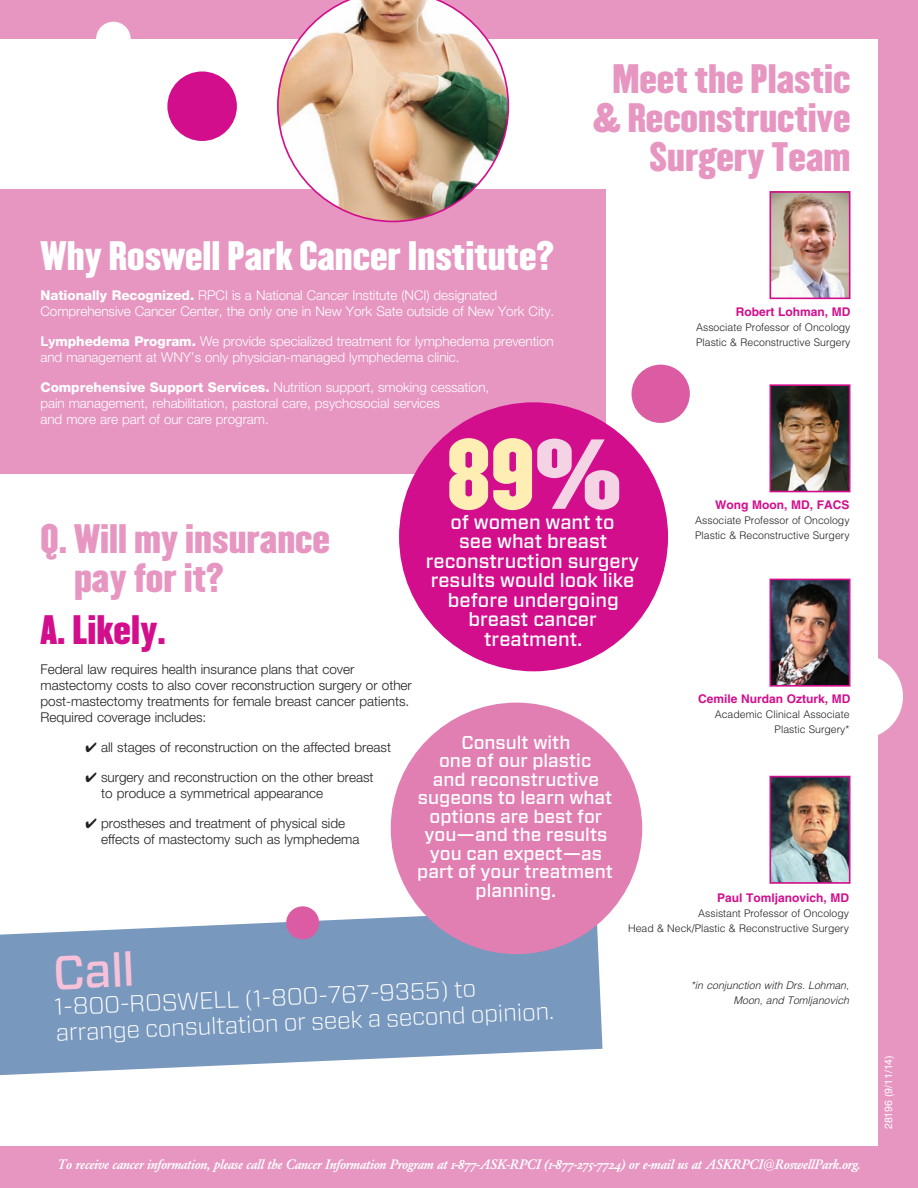
<style>
.page{position:relative;width:918px;height:1188px;background:#e696c1}
.page>*{position:absolute;margin:0;border:0;box-sizing:border-box;transform-origin:0 0}
.t1{font:86.7px "Champion HTF Welterweight";color:#ffeeb4}
.t2{font:500 48px "Forza";color:#f7c1d9}
.t3{font:36px/39px "Champion HTF Welterweight";color:#e696c1;text-align:right}
.t4{font:36px "Champion HTF Welterweight";color:#fff}
.t5{font:36px "Champion HTF Welterweight";color:#d20e8c}
.t6{font:300 23.7px/26px "Forza";color:#fff}
.t7{font:500 19.5px/19.5px "Forza";color:#fff;text-align:center}
.t8{font:500 18.6px/18.6px "Forza";color:#fff;text-align:center}
.t9{font:300 13.5px/16.2px "Helvetica Neue";letter-spacing:-.005em;color:#fff}
.t10{font:300 13.5px/16.2px "Helvetica Neue";color:#231f20}
.t11{font:13.5px "Garamond BE Medium Italic Os F";letter-spacing:-.025em;color:#fff}
.t12{font:700 12px "Helvetica";color:#d20e8c}
.t13{font:300 10.5px/15px "Helvetica";color:#231f20}
.t14{font:italic 300 10.5px/15px "Helvetica";color:#231f20;text-align:right}
.t15{font:10.5px "Helvetica";letter-spacing:-.005em;color:#fff}
.s1{font-weight:800}
.s2{font-weight:700}
.s3{color:#f4d3e4}
</style>
<div class="page">
<div style="left:0;top:39px;width:878px;height:1107px;background:#fff"></div>
<svg style="left:0;top:909px;width:603px;height:166px;fill:#7898bd"></svg>
<div style="left:819px;top:655px;width:84px;height:84px;background:#fff;border-radius:50%"></div>
<div style="left:0;top:190px;width:606px;height:284px;background:#e696c1"></div>
<img style="left:277px;top:0;width:232px;height:222px">
<div style="left:167px;top:71px;width:70px;height:70px;background:#d20e8c;border-radius:50%"></div>
<img style="left:772px;top:779px;width:75px;height:102px">
<div style="left:769px;top:776px;width:81px;height:108px;border:2px solid #d20e8c"></div>
<img style="left:772px;top:194px;width:75px;height:102px">
<div style="left:769px;top:191px;width:81px;height:108px;border:2px solid #d20e8c"></div>
<img style="left:772px;top:582px;width:75px;height:102px">
<div style="left:769px;top:579px;width:81px;height:108px;border:2px solid #d20e8c"></div>
<img style="left:772px;top:387px;width:75px;height:102px">
<div style="left:769px;top:384px;width:81px;height:108px;border:2px solid #d20e8c"></div>
<div style="left:96px;top:22px;width:35px;height:34px;background:#fff;border-radius:50%"></div>
<div style="left:632px;top:365px;width:58px;height:58px;background:#db5ca2;border-radius:50%"></div>
<div style="left:286px;top:906px;width:33px;height:33px;background:#db5ca2;border-radius:50%"></div>
<div style="left:391px;top:703px;width:251px;height:251px;background:#e17fb3;border-radius:50%"></div>
<div style="left:399px;top:402px;width:269px;height:269px;background:#d20e8c;border-radius:50%"></div>
<h3 class="t3" style="left:593px;top:60px;width:259px">Meet the Plastic &amp; Reconstructive<br>Surgery Team</h3>
<h3 class="t4" style="left:40px;top:232px;width:515px">Why Roswell Park Cancer Institute?</h3>
<p class="t9" style="left:40px;top:287px;width:515px"><span class="s1">Nationally Recognized.</span> RPCI is a National Cancer Institute (NCI) designated<br>Comprehensive Cancer Center, the only one in New York Sate outside of New York City.</p>
<p class="t9" style="left:40px;top:333px;width:515px"><span class="s2">Ly</span><span class="s1">mphedema Program.</span> We provide specialized treatment for lymphedema prevention and management at WNY’s only physician-managed lymphedema clinic.</p>
<p class="t9" style="left:40px;top:379px;width:450px"><span class="s1">Comprehensive Support Services.</span> Nutrition support, smoking cessation, pain management, rehabilitation, pastoral care, psychosocial services<br>and more are part of our care program.</p>
<p class="t12" style="left:736px;top:304px;width:116px">Robert Lohman, MD</p>
<p class="t13" style="left:696px;top:319px;width:156px">Associate Professor of Oncology<br>Plastic &amp; Reconstructive Surgery</p>
<h1 class="t1" style="left:447px;top:416px;width:177px">89<span class="s3">%</span></h1>
<p class="t12" style="left:715px;top:497px;width:136px">Wong Moon, MD, FACS</p>
<p class="t13" style="left:695px;top:512px;width:156px">Associate Professor of Oncology<br>Plastic &amp; Reconstructive Surgery</p>
<h3 class="t7" style="left:426px;top:512px;width:215px">of women want to<br>see what breast reconstruction surgery results would look like before undergoing breast cancer treatment.</h3>
<h3 class="t3" style="left:74px;top:520px;width:257px;text-align:left;text-indent:-34px">Q. Will my insurance pay for it?</h3>
<h3 class="t5" style="left:40px;top:605px;width:127px">A. Likely.</h3>
<p class="t10" style="left:40px;top:661px;width:373px">Federal law requires health insurance plans that cover mastectomy costs to also cover reconstruction surgery or other post-mastectomy treatments for female breast cancer patients.<br>Required coverage includes:</p>
<p class="t10" style="left:85px;top:739px;width:307px">✔ all stages of reconstruction on the affected breast</p>
<p class="t10" style="left:101px;top:769px;width:274px;text-indent:-16px">✔ surgery and reconstruction on the other breast to produce a symmetrical appearance</p>
<p class="t10" style="left:101px;top:814px;width:260px;text-indent:-16px">✔ prostheses and treatment of physical side effects of mastectomy such as lymphedema</p>
<p class="t12" style="left:698px;top:692px;width:154px">Cemile Nurdan Ozturk, MD</p>
<p class="t13" style="left:715px;top:707px;width:136px;text-align:right">Academic Clinical Associate<br>Plastic Surgery*</p>
<h3 class="t8" style="left:417px;top:733px;width:197px">Consult with<br>one of our plastic<br>and reconstructive sugeons to learn what options are best for you—and the results you can expect—as part of your treatment planning.</h3>
<p class="t12" style="left:717px;top:890px;width:134px">Paul Tomljanovich, MD</p>
<p class="t13" style="left:628px;top:906px;width:222px;text-align:right">Assistant Professor of Oncology<br>Head &amp; Neck/Plastic &amp; Reconstructive Surgery</p>
<h2 class="t2" style="left:51px;top:941px;width:83px;rotate:-3deg">Call</h2>
<h3 class="t6" style="left:54px;top:995px;width:500px;rotate:-3deg">1-800-ROSWELL (1-800-767-9355) to arrange consultation or seek a second opinion.</h3>
<p class="t14" style="left:691px;top:978px;width:160px">*in conjunction with Drs. Lohman,<br>Moon, and Tomljanovich</p>
<p class="t11" style="left:57px;top:1156px;width:805px">To receive cancer information, please call the Cancer Information Program at 1-877-ASK-RPCI (1-877-275-7724) or e-mail us at ASKRPCI@RoswellPark.org.</p>
<p class="t15" style="left:883px;top:1129px;width:75px;rotate:-90deg">28196 (9/11/14)</p>
</div>
